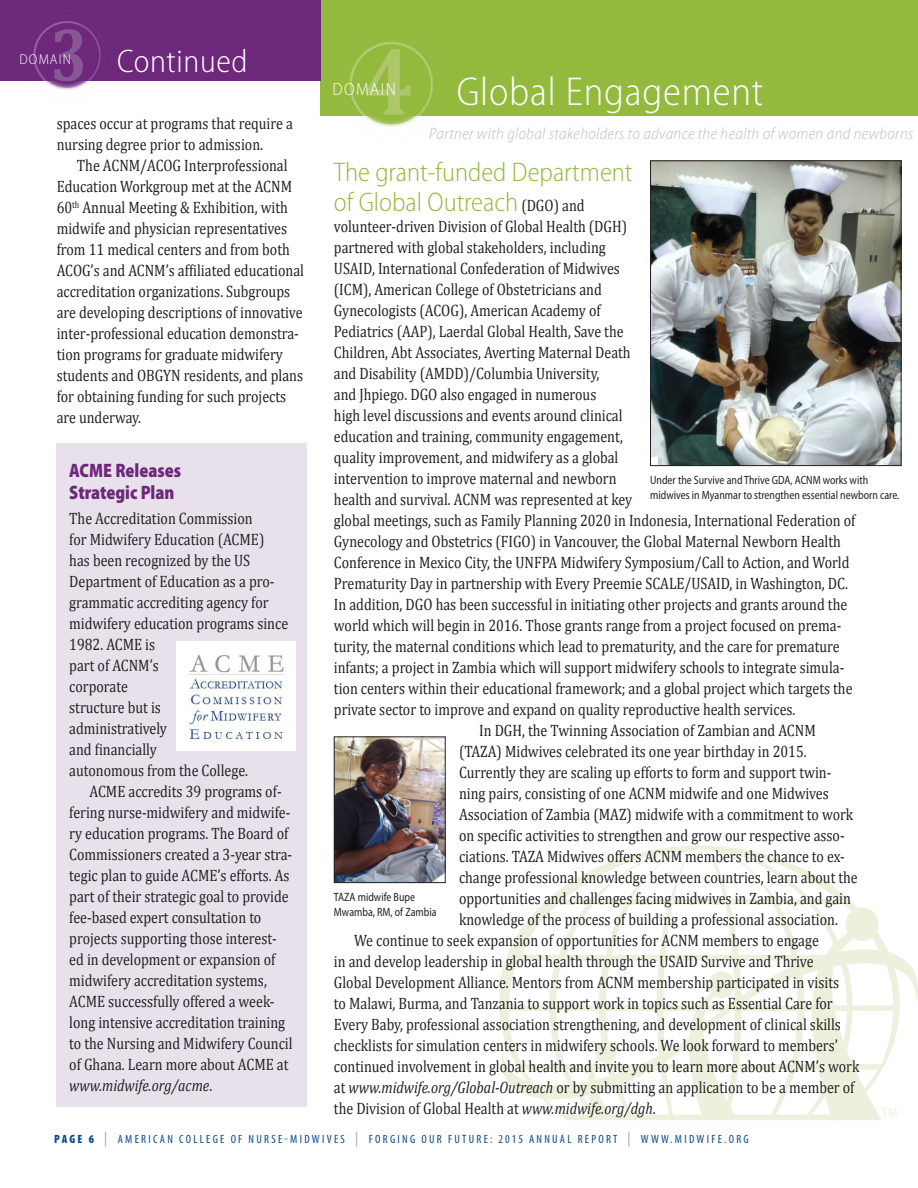
<style>
.page{position:relative;width:918px;height:1188px;background:#fff}
.page>*{position:absolute;margin:0;border:0;box-sizing:border-box;transform-origin:0 0}
.MAIN_SectionHeader{font:300 semi-condensed 40.5px "Myriad Pro";letter-spacing:.02em;color:#fff}
.MAIN_SectionHeader-2{font:300 semi-condensed 32.7px "Myriad Pro";letter-spacing:.02em;color:#fff}
.Body_Text_no_indent{font:300 semi-condensed 27px/30px "Myriad Pro";color:#93b93d}
.Subhead_13pt{font:900 semi-condensed 19.5px/22.5px "Myriad Pro";color:#6d287c;scale:.9 1}
.t1{font:300 semi-condensed 17.7px "Myriad Pro";letter-spacing:.08em;color:#fff}
.Body_Text{font:16.5px/21px "Cambria";color:#231f20;scale:.85 1}
.Body_Text_no_indent-2{font:16.5px/21px "Cambria";color:#231f20;scale:.85 1}
.MAIN_Section_kicker{font:italic 300 semi-condensed 16.5px "Myriad Pro";letter-spacing:.02em;color:#bcbdc0}
.t2{font:300 semi-condensed 14.25px "Myriad Pro";letter-spacing:.08em;color:#fff}
.t3{font:semi-condensed 12px/15px "Myriad Pro";color:#231f20;scale:.9 1}
.t4{font:condensed 12px "Myriad Pro";letter-spacing:.19em;color:#0b4b87}
.s1{font-style:italic}
.s2{font-family:"Cambria";font-weight:400;font-stretch:normal;font-size:16.5px;color:#231f20}
.s3{font-weight:900}
.s4{font-size:15px;color:#a8a9ad}
</style>
<div class="page">
<svg style="left:499px;top:846px;width:364px;height:172px"></svg>
<svg style="left:500px;top:908px;width:418px;height:212px"></svg>
<svg style="left:881px;top:1108px;width:16px;height:8px"></svg>
<div style="left:320px;top:0;width:598px;height:116px;background:#93b93d"></div>
<svg style="left:349px;top:41px;width:84px;height:86px"></svg>
<div style="left:0;top:0;width:320px;height:81px;background:#6d287c"></div>
<svg style="left:33px;top:21px;width:68px;height:69px"></svg>
<img style="left:652px;top:163px;width:247px;height:301px">
<div style="left:650px;top:161px;width:251px;height:305px;border:1px solid #231f20"></div>
<img style="left:336px;top:739px;width:107px;height:142px">
<div style="left:334px;top:737px;width:111px;height:146px;border:1px solid #231f20"></div>
<div style="left:56px;top:443px;width:250px;height:664px;background:#e8e1eb"></div>
<img style="left:177px;top:641px;width:118px;height:109px">
<p class="t2" style="left:20px;top:51px;width:53px">DOMAIN</p>
<p class="MAIN_SectionHeader-2" style="left:117px;top:44px;width:132px">Continued</p>
<p class="Body_Text_no_indent-2" style="left:57px;top:113px;width:279px">spaces occur at programs that require a nursing degree prior to admission.</p>
<p class="Body_Text" style="left:57px;top:155px;width:292px;text-indent:20px">The ACNM/ACOG Interprofessional Education Workgroup met at the ACNM 60<sup>th</sup> Annual Meeting &amp; Exhibition, with midwife and physician representatives from 11 medical centers and from both ACOG’s and ACNM’s affiliated educational accreditation organizations. Subgroups are developing descriptions of innovative inter-professional education demonstra&shy;tion programs for graduate midwifery students and OBGYN residents, and plans for obtaining funding for such projects are underway.</p>
<p class="Subhead_13pt" style="left:69px;top:459px;width:126px">ACME Releases<br>Strategic Plan</p>
<p class="Body_Text_no_indent-2" style="left:69px;top:508px;width:259px">The Accreditation Commission<br>for Midwifery Education (ACME) has been recognized by the US<br>Department of Education as a pro&shy;grammatic accrediting agency for midwifery education programs since<br>1982. ACME is<br>part of ACNM’s<br>corporate<br>structure but is<br>administratively<br>and financially<br>autonomous from the College.</p>
<p class="Body_Text" style="left:69px;top:781px;width:264px;text-indent:20px">ACME accredits 39 programs of&shy;fering nurse-midwifery and midwife&shy;ry education programs. The Board of Commissioners created a 3-year stra&shy;tegic plan to guide ACME’s efforts. As part of their strategic goal to provide fee-based expert consultation to projects supporting those interest&shy;ed in development or expansion of midwifery accreditation systems, ACME successfully offered a week&shy;long intensive accreditation training to the Nursing and Midwifery Council of Ghana. Learn more about ACME at <span class="s1">www.midwife.org/acme</span>.</p>
<p class="t1" style="left:332px;top:79px;width:65px">DOMAIN</p>
<p class="MAIN_SectionHeader" style="left:457px;top:70px;width:308px">Global Engagement</p>
<p class="MAIN_Section_kicker" style="left:429px;top:125px;width:486px">Partner with global stakeholders to advance the health of women and newborns</p>
<p class="Body_Text_no_indent" style="left:334px;top:157px;width:300px">The grant-funded Department of Global Outreach <span class="s2">(DGO) and</span></p>
<p class="Body_Text_no_indent-2" style="left:334px;top:216px;width:615px">volunteer-driven Division of Global Health (DGH)<br>partnered with global stakeholders, including<br>USAID, International Confederation of Midwives<br>(ICM), American College of Obstetricians and<br>Gynecologists (ACOG), American Academy of<br>Pediatrics (AAP), Laerdal Global Health, Save the<br>Children, Abt Associates, Averting Maternal Death<br>and Disability (AMDD)/Columbia University,<br>and Jhpiego. DGO also engaged in numerous<br>high level discussions and events around clinical<br>education and training, community engagement,<br>quality improvement, and midwifery as a global<br>intervention to improve maternal and newborn<br>health and survival. ACNM was represented at key<br>global meetings, such as Family Planning 2020 in Indonesia, International Federation of Gynecology and Obstetrics (FIGO) in Vancouver, the Global Maternal Newborn Health Conference in Mexico City, the UNFPA Midwifery Symposium/Call to Action, and World Prematurity Day in partnership with Every Preemie SCALE/USAID, in Washington, DC.<br>In addition, DGO has been successful in initiating other projects and grants around the world which will begin in 2016. Those grants range from a project focused on prema&shy;turity, the maternal conditions which lead to prematurity, and the care for premature infants; a project in Zambia which will support midwifery schools to integrate simula&shy;tion centers within their educational framework; and a global project which targets the private sector to improve and expand on quality reproductive health services.</p>
<p class="Body_Text" style="left:459px;top:720px;width:471px;text-indent:20px">In DGH, the Twinning Association of Zambian and ACNM (TAZA) Midwives celebrated its one year birthday in 2015.<br>Currently they are scaling up efforts to form and support twin&shy;ning pairs, consisting of one ACNM midwife and one Midwives Association of Zambia (MAZ) midwife with a commitment to work on specific activities to strengthen and grow our respective asso&shy;ciations. TAZA Midwives offers ACNM members the chance to ex&shy;change professional knowledge between countries, learn about the opportunities and challenges facing midwives in Zambia, and gain knowledge of the process of building a professional association.</p>
<p class="Body_Text" style="left:334px;top:930px;width:620px;text-indent:20px">We continue to seek expansion of opportunities for ACNM members to engage<br>in and develop leadership in global health through the USAID Survive and Thrive<br>Global Development Alliance. Mentors from ACNM membership participated in visits<br>to Malawi, Burma, and Tanzania to support work in topics such as Essential Care for Every Baby, professional association strengthening, and development of clinical skills checklists for simulation centers in midwifery schools. We look forward to members’ continued involvement in global health and invite you to learn more about ACNM’s work at <span class="s1">www.midwife.org/Global-Outreach</span> or by submitting an application to be a member of the Division of Global Health at <span class="s1">www.midwife.org/dgh</span>.</p>
<p class="t3" style="left:650px;top:473px;width:278px">Under the Survive and Thrive GDA, ACNM works with midwives in Myanmar to strengthen essential newborn care.</p>
<p class="t3" style="left:334px;top:890px;width:116px">TAZA midwife Bupe<br>Mwamba, RM, of Zambia</p>
<p class="t4" style="left:54px;top:1131px;width:696px"><span class="s3">PAGE 6</span> <span class="s4">|</span> AMERICAN COLLEGE OF NURSE-MIDWIVES <span class="s4">|</span> FORGING OUR FUTURE: 2015 ANNUAL REPORT <span class="s4">|</span> WWW.MIDWIFE.ORG</p>
</div>
